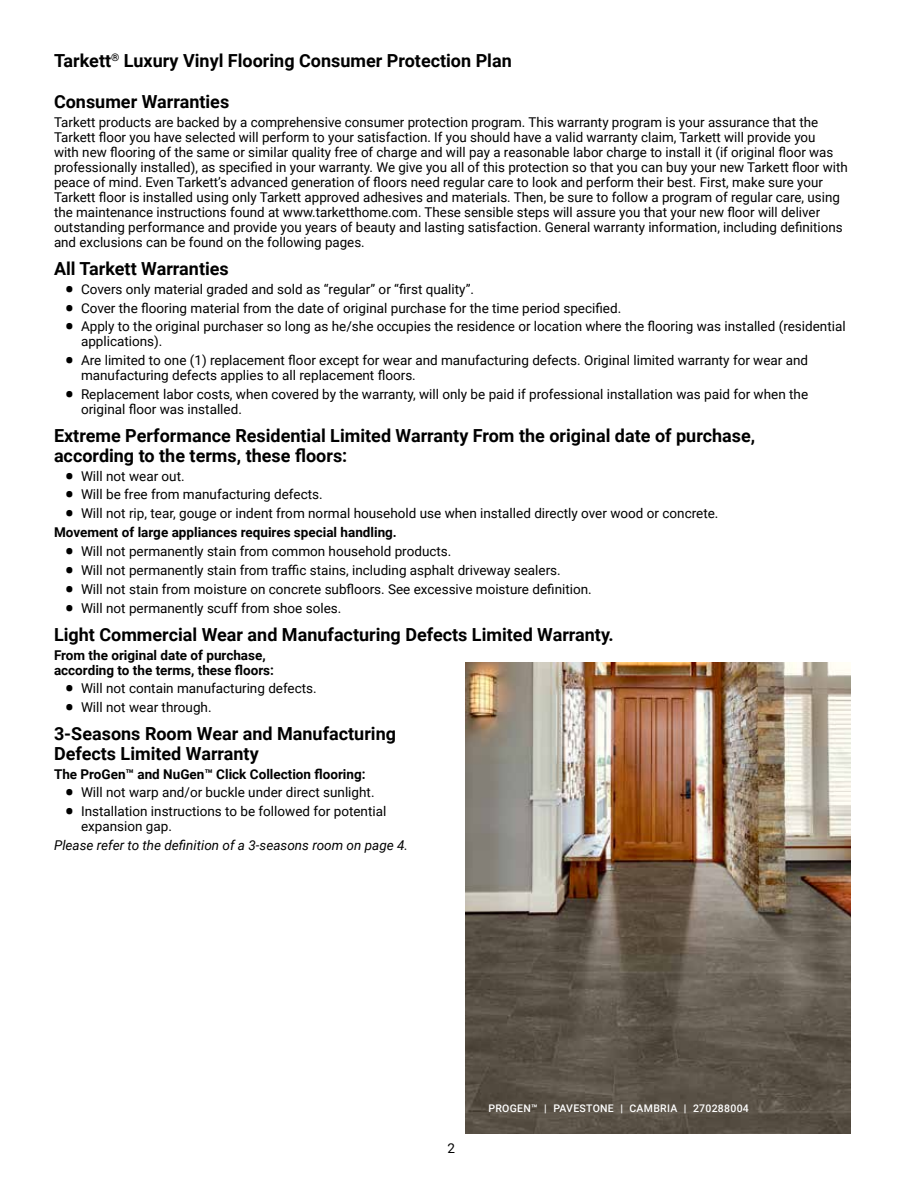
<style>
.page{position:relative;width:918px;height:1188px;background:#fff}
.page>*{position:absolute;margin:0;border:0;box-sizing:border-box;transform-origin:0 0}
.t1{font:700 18px/19.5px "Roboto";color:#000}
.t2{font:13.5px/15px "Roboto";color:#000}
.t3{font:700 13.5px/15px "Roboto";color:#000}
.t4{font:italic 13.5px "Roboto";color:#000}
.t5{font:500 10.5px "Roboto";letter-spacing:.025em;color:#fff}
.s1{font-size:30px}
.s2{font-weight:700}
</style>
<div class="page">
<img style="left:466px;top:662px;width:385px;height:471px">
<h1 class="t1" style="left:54px;top:50px;width:459px">Tarkett<sup>®</sup> Luxury Vinyl Flooring Consumer Protection Plan</h1>
<h1 class="t1" style="left:54px;top:91px;width:177px">Consumer Warranties</h1>
<p class="t2" style="left:54px;top:114px;width:795px">Tarkett products are backed by a comprehensive consumer protection program. This warranty program is your assurance that the Tarkett floor you have selected will perform to your satisfaction. If you should have a valid warranty claim, Tarkett will provide you<br>with new flooring of the same or similar quality free of charge and will pay a reasonable labor charge to install it (if original floor was professionally installed), as specified in your warranty. We give you all of this protection so that you can buy your new Tarkett floor with peace of mind. Even Tarkett’s advanced generation of floors need regular care to look and perform their best. First, make sure your Tarkett floor is installed using only Tarkett approved adhesives and materials. Then, be sure to follow a program of regular care, using the maintenance instructions found at www.tarketthome.com. These sensible steps will assure you that your new floor will deliver outstanding performance and provide you years of beauty and lasting satisfaction. General warranty information, including definitions and exclusions can be found on the following pages.</p>
<h1 class="t1" style="left:54px;top:258px;width:176px">All Tarkett Warranties</h1>
<p class="t2" style="left:64px;top:281px;width:411px"><span class="s1">•</span> Covers only material graded and sold as “regular” or “first quality”.</p>
<p class="t2" style="left:64px;top:300px;width:558px"><span class="s1">•</span> Cover the flooring material from the date of original purchase for the time period specified.</p>
<p class="t2" style="left:81px;top:319px;width:766px;text-indent:-17px"><span class="s1">•</span> Apply to the original purchaser so long as he/she occupies the residence or location where the flooring was installed (residential applications).</p>
<p class="t2" style="left:81px;top:353px;width:729px;text-indent:-17px"><span class="s1">•</span> Are limited to one (1) replacement floor except for wear and manufacturing defects. Original limited warranty for wear and manufacturing defects applies to all replacement floors.</p>
<p class="t2" style="left:81px;top:386px;width:729px;text-indent:-17px"><span class="s1">•</span> Replacement labor costs, when covered by the warranty, will only be paid if professional installation was paid for when the original floor was installed.</p>
<h1 class="t1" style="left:54px;top:425px;width:703px">Extreme Performance Residential Limited Warranty From the original date of purchase, according to the terms, these floors:</h1>
<p class="t2" style="left:64px;top:468px;width:122px"><span class="s1">•</span> Will not wear out.</p>
<p class="t2" style="left:64px;top:487px;width:260px"><span class="s1">•</span> Will be free from manufacturing defects.</p>
<p class="t2" style="left:54px;top:504px;width:666px;line-height:18.9px;text-indent:10px"><span class="s1">•</span> Will not rip, tear, gouge or indent from normal household use when installed directly over wood or concrete.<br><span class="s2">Movement of large appliances requires special handling.</span></p>
<p class="t2" style="left:64px;top:543px;width:388px"><span class="s1">•</span> Will not permanently stain from common household products.</p>
<p class="t2" style="left:64px;top:562px;width:498px"><span class="s1">•</span> Will not permanently stain from traffic stains, including asphalt driveway sealers.</p>
<p class="t2" style="left:64px;top:581px;width:529px"><span class="s1">•</span> Will not stain from moisture on concrete subfloors. See excessive moisture definition.</p>
<p class="t2" style="left:64px;top:600px;width:278px"><span class="s1">•</span> Will not permanently scuff from shoe soles.</p>
<h1 class="t1" style="left:54px;top:624px;width:561px">Light Commercial Wear and Manufacturing Defects Limited Warranty.</h1>
<p class="t3" style="left:54px;top:647px;width:222px">From the original date of purchase, according to the terms, these floors:</p>
<p class="t2" style="left:64px;top:681px;width:254px"><span class="s1">•</span> Will not contain manufacturing defects.</p>
<p class="t2" style="left:64px;top:699px;width:149px"><span class="s1">•</span> Will not wear through.</p>
<h1 class="t1" style="left:54px;top:723px;width:344px">3-Seasons Room Wear and Manufacturing<br>Defects Limited Warranty</h1>
<p class="t3" style="left:54px;top:766px;width:313px">The ProGen™ and NuGen™ Click Collection flooring:</p>
<p class="t2" style="left:64px;top:785px;width:312px"><span class="s1">•</span> Will not warp and/or buckle under direct sunlight.</p>
<p class="t2" style="left:81px;top:804px;width:307px;text-indent:-17px"><span class="s1">•</span> Installation instructions to be followed for potential expansion gap.</p>
<p class="t4" style="left:54px;top:836px;width:356px">Please refer to the definition of a 3-seasons room on page 4.</p>
<p class="t2" style="left:447px;top:1140px;width:9px">2</p>
<p class="t5" style="left:488px;top:1101px;width:262px">PROGEN™ | PAVESTONE | CAMBRIA | 270288004</p>
</div>
